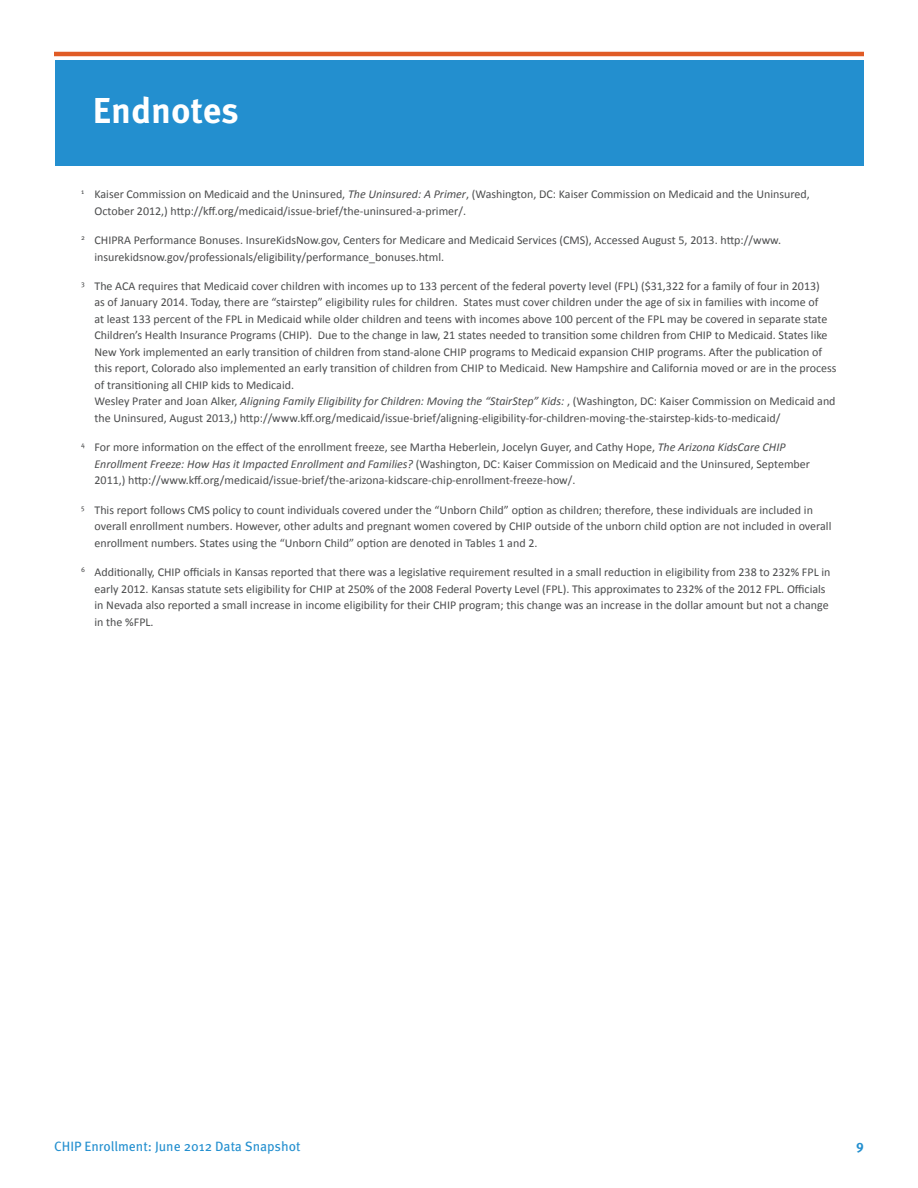
<style>
.page{position:relative;width:918px;height:1188px;background:#fff}
.page>*{position:absolute;margin:0;border:0;box-sizing:border-box;transform-origin:0 0}
.t1{font:700 36px "Meta Pro";color:#fff}
.t2{font:13.5px "Meta Pro";color:#238fcf}
.t3{font:700 13.5px "Meta Sc Offc Pro";color:#238fcf}
._9_-_Endnotes{font:12px/16.5px "Calibri";color:#4b4c4d}
.s1{font-style:italic}
</style>
<div class="page">
<div style="left:55px;top:60px;width:809px;height:106px;background:#238fcf"></div>
<hr style="left:54px;top:52px;width:810px;height:4px;background:#e05b25">
<h1 class="t1" style="left:93px;top:83px;width:147px">Endnotes</h1>
<p class="_9_-_Endnotes" style="left:94px;top:186px;width:717px;text-indent:-14px"><sup>1</sup> Kaiser Commission on Medicaid and the Uninsured, <span class="s1">The Uninsured: A Primer</span>, (Washington, DC: Kaiser Commission on Medicaid and the Uninsured,<br>October 2012,) http://kff.org/medicaid/issue-brief/the-uninsured-a-primer/.</p>
<p class="_9_-_Endnotes" style="left:94px;top:232px;width:688px;text-indent:-14px"><sup>2</sup> CHIPRA Performance Bonuses. InsureKidsNow.gov, Centers for Medicare and Medicaid Services (CMS), Accessed August 5, 2013. http://www. insurekidsnow.gov/professionals/eligibility/performance_bonuses.html.</p>
<p class="_9_-_Endnotes" style="left:94px;top:278px;width:744px;text-indent:-14px"><sup>3</sup> The ACA requires that Medicaid cover children with incomes up to 133 percent of the federal poverty level (FPL) ($31,322 for a family of four in 2013)<br>as of January 2014. Today, there are “stairstep” eligibility rules for children. States must cover children under the age of six in families with income of<br>at least 133 percent of the FPL in Medicaid while older children and teens with incomes above 100 percent of the FPL may be covered in separate state Children’s Health Insurance Programs (CHIP). Due to the change in law, 21 states needed to transition some children from CHIP to Medicaid. States like New York implemented an early transition of children from stand-alone CHIP programs to Medicaid expansion CHIP programs. After the publication of this report, Colorado also implemented an early transition of children from CHIP to Medicaid. New Hampshire and California moved or are in the process of transitioning all CHIP kids to Medicaid.<br>Wesley Prater and Joan Alker, <span class="s1">Aligning Family Eligibility for Children: Moving the “StairStep” Kids:</span> , (Washington, DC: Kaiser Commission on Medicaid and the Uninsured, August 2013,) http://www.kff.org/medicaid/issue-brief/aligning-eligibility-for-children-moving-the-stairstep-kids-to-medicaid/</p>
<p class="_9_-_Endnotes" style="left:94px;top:439px;width:717px;text-indent:-14px"><sup>4</sup> For more information on the effect of the enrollment freeze, see Martha Heberlein, Jocelyn Guyer, and Cathy Hope, <span class="s1">The Arizona KidsCare CHIP<br>Enrollment Freeze: How Has it Impacted Enrollment and Families?</span> (Washington, DC: Kaiser Commission on Medicaid and the Uninsured, September<br>2011,) http://www.kff.org/medicaid/issue-brief/the-arizona-kidscare-chip-enrollment-freeze-how/.</p>
<p class="_9_-_Endnotes" style="left:94px;top:502px;width:738px;text-indent:-14px"><sup>5</sup> This report follows CMS policy to count individuals covered under the “Unborn Child” option as children; therefore, these individuals are included in overall enrollment numbers. However, other adults and pregnant women covered by CHIP outside of the unborn child option are not included in overall enrollment numbers. States using the “Unborn Child” option are denoted in Tables 1 and 2.</p>
<p class="_9_-_Endnotes" style="left:94px;top:564px;width:738px;text-indent:-14px"><sup>6</sup> Additionally, CHIP officials in Kansas reported that there was a legislative requirement resulted in a small reduction in eligibility from 238 to 232% FPL in early 2012. Kansas statute sets eligibility for CHIP at 250% of the 2008 Federal Poverty Level (FPL). This approximates to 232% of the 2012 FPL. Officials in Nevada also reported a small increase in income eligibility for their CHIP program; this change was an increase in the dollar amount but not a change in the %FPL.</p>
<p class="t2" style="left:54px;top:1136px;width:248px">CHIP Enrollment: June 2012 Data Snapshot</p>
<p class="t3" style="left:856px;top:1135px;width:9px">9</p>
</div>
